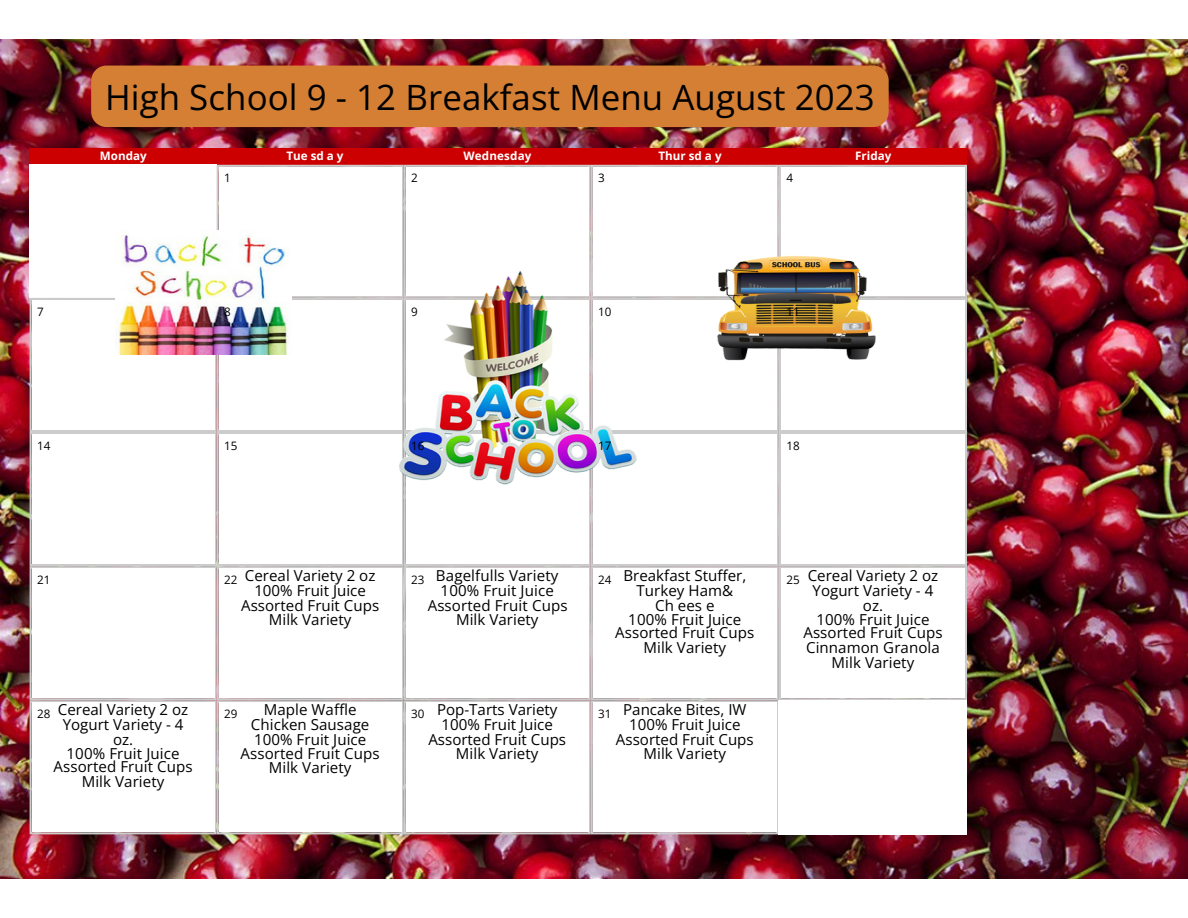
<style>
.page{position:relative;width:1188px;height:918px;background:#fff}
.page>*{position:absolute;margin:0;border:0;box-sizing:border-box;transform-origin:0 0}
.t1{font:34.8px "Open Sans";color:#000}
.t2{font:15.15px/15.1px "Open Sans";letter-spacing:.005em;color:#000;text-align:center}
.t3{font:11.55px "Open Sans";color:#000}
.t4{font:700 11.55px "Open Sans";color:#fff}
</style>
<div class="page">
<img style="left:0;top:39px;width:1188px;height:839px">
<div style="left:30px;top:148px;width:187px;height:17px;background:#c00"></div>
<div style="left:217px;top:148px;width:187px;height:17px;background:#c00"></div>
<div style="left:404px;top:148px;width:187px;height:17px;background:#c00"></div>
<div style="left:591px;top:148px;width:188px;height:17px;background:#c00"></div>
<div style="left:779px;top:148px;width:188px;height:17px;background:#c00"></div>
<div style="left:30px;top:165px;width:187px;height:133px;background:#fff"></div>
<div style="left:217px;top:165px;width:187px;height:133px;border:2px solid #ccc"></div>
<div style="left:219px;top:167px;width:183px;height:129px;background:#fff"></div>
<div style="left:404px;top:165px;width:187px;height:133px;border:2px solid #ccc"></div>
<div style="left:406px;top:167px;width:183px;height:129px;background:#fff"></div>
<div style="left:591px;top:165px;width:188px;height:133px;border:2px solid #ccc"></div>
<div style="left:593px;top:167px;width:184px;height:129px;background:#fff"></div>
<div style="left:779px;top:165px;width:188px;height:133px;border:2px solid #ccc"></div>
<div style="left:781px;top:167px;width:184px;height:129px;background:#fff"></div>
<div style="left:30px;top:298px;width:187px;height:134px;border:2px solid #ccc"></div>
<div style="left:32px;top:300px;width:183px;height:130px;background:#fff"></div>
<div style="left:217px;top:298px;width:187px;height:134px;border:2px solid #ccc"></div>
<div style="left:219px;top:300px;width:183px;height:130px;background:#fff"></div>
<div style="left:591px;top:298px;width:188px;height:134px;border:2px solid #ccc"></div>
<div style="left:593px;top:300px;width:184px;height:130px;background:#fff"></div>
<div style="left:779px;top:298px;width:188px;height:134px;border:2px solid #ccc"></div>
<div style="left:781px;top:300px;width:184px;height:130px;background:#fff"></div>
<div style="left:30px;top:432px;width:187px;height:134px;border:2px solid #ccc"></div>
<div style="left:32px;top:434px;width:183px;height:130px;background:#fff"></div>
<div style="left:217px;top:432px;width:187px;height:134px;border:2px solid #ccc"></div>
<div style="left:219px;top:434px;width:183px;height:130px;background:#fff"></div>
<div style="left:404px;top:432px;width:187px;height:134px;border:2px solid #ccc"></div>
<div style="left:406px;top:434px;width:183px;height:130px;background:#fff"></div>
<div style="left:591px;top:432px;width:188px;height:134px;border:2px solid #ccc"></div>
<div style="left:593px;top:434px;width:184px;height:130px;background:#fff"></div>
<div style="left:779px;top:432px;width:188px;height:134px;border:2px solid #ccc"></div>
<div style="left:781px;top:434px;width:184px;height:130px;background:#fff"></div>
<div style="left:30px;top:566px;width:187px;height:134px;border:2px solid #ccc"></div>
<div style="left:32px;top:568px;width:183px;height:130px;background:#fff"></div>
<div style="left:217px;top:566px;width:187px;height:134px;border:2px solid #ccc"></div>
<div style="left:219px;top:568px;width:183px;height:130px;background:#fff"></div>
<div style="left:404px;top:566px;width:187px;height:134px;border:2px solid #ccc"></div>
<div style="left:406px;top:568px;width:183px;height:130px;background:#fff"></div>
<div style="left:591px;top:566px;width:188px;height:134px;border:2px solid #ccc"></div>
<div style="left:593px;top:568px;width:184px;height:130px;background:#fff"></div>
<div style="left:779px;top:566px;width:188px;height:134px;border:2px solid #ccc"></div>
<div style="left:781px;top:568px;width:184px;height:130px;background:#fff"></div>
<div style="left:30px;top:700px;width:187px;height:134px;border:2px solid #ccc"></div>
<div style="left:32px;top:702px;width:183px;height:130px;background:#fff"></div>
<div style="left:217px;top:700px;width:187px;height:134px;border:2px solid #ccc"></div>
<div style="left:219px;top:702px;width:183px;height:130px;background:#fff"></div>
<div style="left:404px;top:700px;width:187px;height:134px;border:2px solid #ccc"></div>
<div style="left:406px;top:702px;width:183px;height:130px;background:#fff"></div>
<div style="left:591px;top:700px;width:188px;height:134px;border:2px solid #ccc"></div>
<div style="left:593px;top:702px;width:184px;height:130px;background:#fff"></div>
<div style="left:779px;top:700px;width:188px;height:134px;background:#fff"></div>
<img style="left:391px;top:265px;width:252px;height:226px">
<img style="left:708px;top:246px;width:177px;height:124px">
<img style="left:115px;top:230px;width:177px;height:124px">
<div style="left:91px;top:66px;width:798px;height:61px;background:#d47f33;border-radius:15px"></div>
<p class="t1" style="left:105px;top:72px;width:771px">High School 9 - 12 Breakfast Menu August 2023</p>
<p class="t3" style="left:37px;top:303px;width:8px">7</p>
<p class="t4" style="left:100px;top:148px;width:48px">Monday</p>
<p class="t3" style="left:224px;top:170px;width:8px">1</p>
<p class="t3" style="left:224px;top:303px;width:8px">8</p>
<p class="t4" style="left:287px;top:148px;width:59px">Tue sd a y</p>
<p class="t3" style="left:411px;top:170px;width:8px">2</p>
<p class="t4" style="left:464px;top:148px;width:69px">Wednesday</p>
<p class="t3" style="left:411px;top:303px;width:8px">9</p>
<p class="t3" style="left:598px;top:170px;width:8px">3</p>
<p class="t4" style="left:659px;top:148px;width:65px">Thur sd a y</p>
<p class="t3" style="left:598px;top:303px;width:15px">10</p>
<p class="t3" style="left:786px;top:170px;width:8px">4</p>
<p class="t3" style="left:786px;top:303px;width:15px">11</p>
<p class="t4" style="left:855px;top:148px;width:38px">Friday</p>
<p class="t3" style="left:37px;top:437px;width:15px">14</p>
<p class="t3" style="left:224px;top:437px;width:15px">15</p>
<p class="t3" style="left:411px;top:437px;width:15px">16</p>
<p class="t3" style="left:598px;top:437px;width:15px">17</p>
<p class="t3" style="left:786px;top:437px;width:15px">18</p>
<p class="t3" style="left:37px;top:572px;width:15px">21</p>
<p class="t2" style="left:241px;top:567px;width:140px">Cereal Variety 2 oz<br>100% Fruit Juice<br>Assorted Fruit Cups</p>
<p class="t2" style="left:269px;top:611px;width:84px">Milk Variety</p>
<p class="t3" style="left:224px;top:572px;width:15px">22</p>
<p class="t2" style="left:428px;top:567px;width:141px">Bagelfulls Variety<br>100% Fruit Juice<br>Assorted Fruit Cups</p>
<p class="t2" style="left:456px;top:611px;width:84px">Milk Variety</p>
<p class="t3" style="left:411px;top:572px;width:15px">23</p>
<p class="t2" style="left:623px;top:567px;width:125px">Breakfast Stuffer,<br>Turkey Ham&amp;</p>
<p class="t2" style="left:655px;top:597px;width:61px">Ch ees e</p>
<p class="t2" style="left:628px;top:611px;width:115px">100% Fruit Juice</p>
<p class="t2" style="left:615px;top:624px;width:141px">Assorted Fruit Cups<br>Milk Variety</p>
<p class="t3" style="left:598px;top:572px;width:15px">24</p>
<p class="t2" style="left:808px;top:567px;width:132px">Cereal Variety 2 oz<br>Yogurt Variety - 4</p>
<p class="t2" style="left:863px;top:597px;width:22px">oz.</p>
<p class="t2" style="left:816px;top:611px;width:115px">100% Fruit Juice</p>
<p class="t2" style="left:803px;top:624px;width:141px">Assorted Fruit Cups<br>Cinnamon Granola<br>Milk Variety</p>
<p class="t3" style="left:786px;top:572px;width:15px">25</p>
<p class="t2" style="left:58px;top:702px;width:132px">Cereal Variety 2 oz<br>Yogurt Variety - 4</p>
<p class="t2" style="left:113px;top:732px;width:22px">oz.</p>
<p class="t2" style="left:67px;top:746px;width:115px">100% Fruit Juice</p>
<p class="t2" style="left:54px;top:758px;width:141px">Assorted Fruit Cups<br>Milk Variety</p>
<p class="t3" style="left:37px;top:706px;width:15px">28</p>
<p class="t2" style="left:251px;top:702px;width:120px">Maple Waffle<br>Chicken Sausage<br>100% Fruit Juice</p>
<p class="t2" style="left:241px;top:746px;width:141px">Assorted Fruit Cups</p>
<p class="t2" style="left:269px;top:760px;width:84px">Milk Variety</p>
<p class="t3" style="left:224px;top:706px;width:15px">29</p>
<p class="t2" style="left:428px;top:702px;width:139px">Pop-Tarts Variety<br>100% Fruit Juice<br>Assorted Fruit Cups</p>
<p class="t2" style="left:456px;top:746px;width:84px">Milk Variety</p>
<p class="t3" style="left:411px;top:706px;width:15px">30</p>
<p class="t2" style="left:616px;top:702px;width:139px">Pancake Bites, IW<br>100% Fruit Juice<br>Assorted Fruit Cups</p>
<p class="t2" style="left:644px;top:746px;width:84px">Milk Variety</p>
<p class="t3" style="left:598px;top:706px;width:15px">31</p>
</div>
